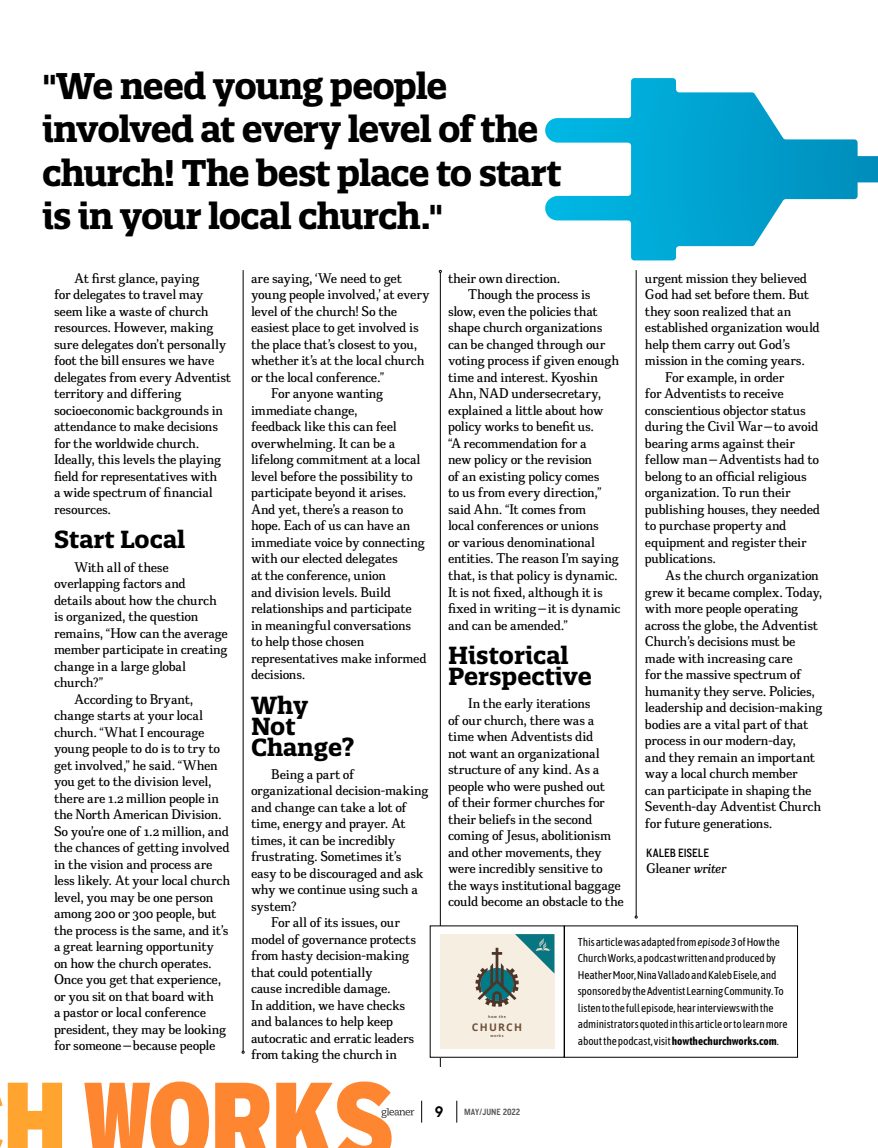
<style>
.page{position:relative;width:878px;height:1148px;background:#fff}
.page>*{position:absolute;margin:0;border:0;box-sizing:border-box;transform-origin:0 0}
.t1{font:900 112.35px "Interstate Mono";letter-spacing:-.045em;color:#ff8630}
.body-Feature-32985{font:700 36px/43.5px "Quatro Slab";letter-spacing:-.03em;color:#000}
.heading_2-Feature-32{font:700 24px/21px "Quatro Slab";color:#000}
.body-Feature-32985-2{font:15px/16.5px "CA Texteron";letter-spacing:-.02em;color:#000}
.t2{font:600 15px "Lubalin Graph IT Cby BT";color:#000}
.body-Feature-32985-3{font:500 12px "CA Normal";letter-spacing:-.005em;color:#000}
.body-Feature-32985-4{font:11.25px/16.5px "Asap Condensed";letter-spacing:-.01em;color:#000}
.t3{font:700 10.5px "Noto Sans";letter-spacing:.12em;color:#4d3628}
.t4{font:700 9px "CA Normal";color:#57595b}
.t5{font:700 3.75px "Noto Sans";letter-spacing:.12em;color:#4d3628}
.s1{font-style:italic}
.s2{font-weight:700}
.s3{color:#ffa42f}
</style>
<div class="page">
<svg style="left:545px;top:78px;width:333px;height:182px"></svg>
<hr style="left:243px;top:270px;width:1px;height:781px;background:#000">
<hr style="left:440px;top:272px;width:1px;height:794px;background:#000">
<hr style="left:636px;top:270px;width:1px;height:646px;background:#000">
<div style="left:430px;top:926px;width:134px;height:131px;background:#fff"></div>
<div style="left:440px;top:934px;width:114px;height:114px;background:#f7eee2"></div>
<svg style="left:475px;top:934px;width:79px;height:72px"></svg>
<svg style="left:381px;top:1108px;width:33px;height:10px"></svg>
<svg style="left:456px;top:1100px;width:1px;height:22px"></svg>
<svg style="left:421px;top:1100px;width:1px;height:22px"></svg>
<p class="body-Feature-32985" style="left:42px;top:64px;width:521px">"We need young people involved at every level of the church! The best place to start is in your local church."</p>
<p class="body-Feature-32985-2" style="left:448px;top:270px;width:114px">their own direction.</p>
<p class="body-Feature-32985-2" style="left:448px;top:286px;width:174px;text-indent:20px">Though the process is slow, even the policies that shape church organizations can be changed through our voting process if given enough time and interest. Kyoshin<br>Ahn, NAD undersecretary, explained a little about how policy works to benefit us.<br>“A recommendation for a<br>new policy or the revision<br>of an existing policy comes<br>to us from every direction,” said Ahn. “It comes from<br>local conferences or unions<br>or various denominational entities. The reason I’m saying that, is that policy is dynamic.<br>It is not fixed, although it is fixed in writing — it is dynamic and can be amended.”</p>
<p class="heading_2-Feature-32" style="left:448px;top:644px;width:145px">Historical<br>Perspective</p>
<p class="body-Feature-32985-2" style="left:448px;top:695px;width:177px;text-indent:20px">In the early iterations<br>of our church, there was a time when Adventists did<br>not want an organizational structure of any kind. As a people who were pushed out<br>of their former churches for their beliefs in the second coming of Jesus, abolitionism and other movements, they were incredibly sensitive to the ways institutional baggage could become an obstacle to the</p>
<p class="body-Feature-32985-2" style="left:54px;top:270px;width:179px;text-indent:20px">At first glance, paying<br>for delegates to travel may seem like a waste of church resources. However, making sure delegates don’t personally foot the bill ensures we have delegates from every Adventist territory and differing socioeconomic backgrounds in attendance to make decisions for the worldwide church.<br>Ideally, this levels the playing field for representatives with<br>a wide spectrum of financial resources.</p>
<p class="heading_2-Feature-32" style="left:54px;top:529px;width:133px">Start Local</p>
<p class="body-Feature-32985-2" style="left:54px;top:558px;width:175px;text-indent:20px">With all of these overlapping factors and<br>details about how the church is organized, the question remains, “How can the average member participate in creating change in a large global church?”</p>
<p class="body-Feature-32985-2" style="left:54px;top:690px;width:178px;text-indent:20px">According to Bryant, change starts at your local church. “What I encourage young people to do is to try to get involved,” he said. “When you get to the division level, there are 1.2 million people in the North American Division.<br>So you’re one of 1.2 million, and the chances of getting involved in the vision and process are less likely. At your local church level, you may be one person among 200 or 300 people, but the process is the same, and it’s a great learning opportunity on how the church operates.<br>Once you get that experience, or you sit on that board with<br>a pastor or local conference president, they may be looking for someone — because people</p>
<p class="body-Feature-32985-2" style="left:251px;top:270px;width:180px">are saying, ‘We need to get young people involved,’ at every level of the church! So the easiest place to get involved is the place that’s closest to you, whether it’s at the local church or the local conference.”</p>
<p class="body-Feature-32985-2" style="left:251px;top:385px;width:177px;text-indent:20px">For anyone wanting immediate change,<br>feedback like this can feel overwhelming. It can be a lifelong commitment at a local level before the possibility to participate beyond it arises.<br>And yet, there’s a reason to hope. Each of us can have an immediate voice by connecting with our elected delegates<br>at the conference, union<br>and division levels. Build relationships and participate in meaningful conversations<br>to help those chosen representatives make informed decisions.</p>
<p class="heading_2-Feature-32" style="left:251px;top:694px;width:105px">Why<br>Not<br>Change?</p>
<p class="body-Feature-32985-2" style="left:251px;top:765px;width:179px;text-indent:20px">Being a part of organizational decision-making and change can take a lot of time, energy and prayer. At times, it can be incredibly frustrating. Sometimes it’s easy to be discouraged and ask why we continue using such a system?</p>
<p class="body-Feature-32985-2" style="left:251px;top:914px;width:167px;text-indent:20px">For all of its issues, our model of governance protects from hasty decision-making that could potentially<br>cause incredible damage.<br>In addition, we have checks and balances to help keep autocratic and erratic leaders from taking the church in</p>
<p class="body-Feature-32985-2" style="left:645px;top:270px;width:176px">urgent mission they believed<br>God had set before them. But they soon realized that an established organization would help them carry out God’s mission in the coming years.</p>
<p class="body-Feature-32985-2" style="left:645px;top:369px;width:177px;text-indent:20px">For example, in order<br>for Adventists to receive conscientious objector status during the Civil War — to avoid bearing arms against their fellow man — Adventists had to belong to an official religious organization. To run their publishing houses, they needed to purchase property and equipment and register their publications.</p>
<p class="body-Feature-32985-2" style="left:645px;top:567px;width:179px;text-indent:20px">As the church organization grew it became complex. Today, with more people operating across the globe, the Adventist<br>Church’s decisions must be made with increasing care<br>for the massive spectrum of humanity they serve. Policies, leadership and decision-making bodies are a vital part of that process in our modern-day,<br>and they remain an important way a local church member<br>can participate in shaping the<br>Seventh-day Adventist Church for future generations.</p>
<p class="body-Feature-32985-3" style="left:646px;top:844px;width:64px">KALEB EISELE</p>
<p class="body-Feature-32985-2" style="left:646px;top:860px;width:82px">Gleaner <span class="s1">writer</span></p>
<p class="body-Feature-32985-4" style="left:578px;top:933px;width:211px">This article was adapted from <span class="s1">episode 3</span> of How the Church Works, a podcast written and produced by Heather Moor, Nina Vallado and Kaleb Eisele, and sponsored by the Adventist Learning Community. To listen to the full episode, hear interviews with the administrators quoted in this article or to learn more about the podcast, visit <span class="s2">howthechurchworks.com</span>.</p>
<p class="t5" style="left:488px;top:1014px;width:19px">how the</p>
<p class="t3" style="left:472px;top:1019px;width:52px">CHURCH</p>
<p class="t5" style="left:490px;top:1033px;width:15px">works</p>
<p class="t1" style="left:2px;top:1053px;width:397px"><span class="s3">H</span> WORKS</p>
<p class="t2" style="left:434px;top:1102px;width:10px">9</p>
<p class="t4" style="left:464px;top:1105px;width:58px">MAY/JUNE 2022</p>
</div>
